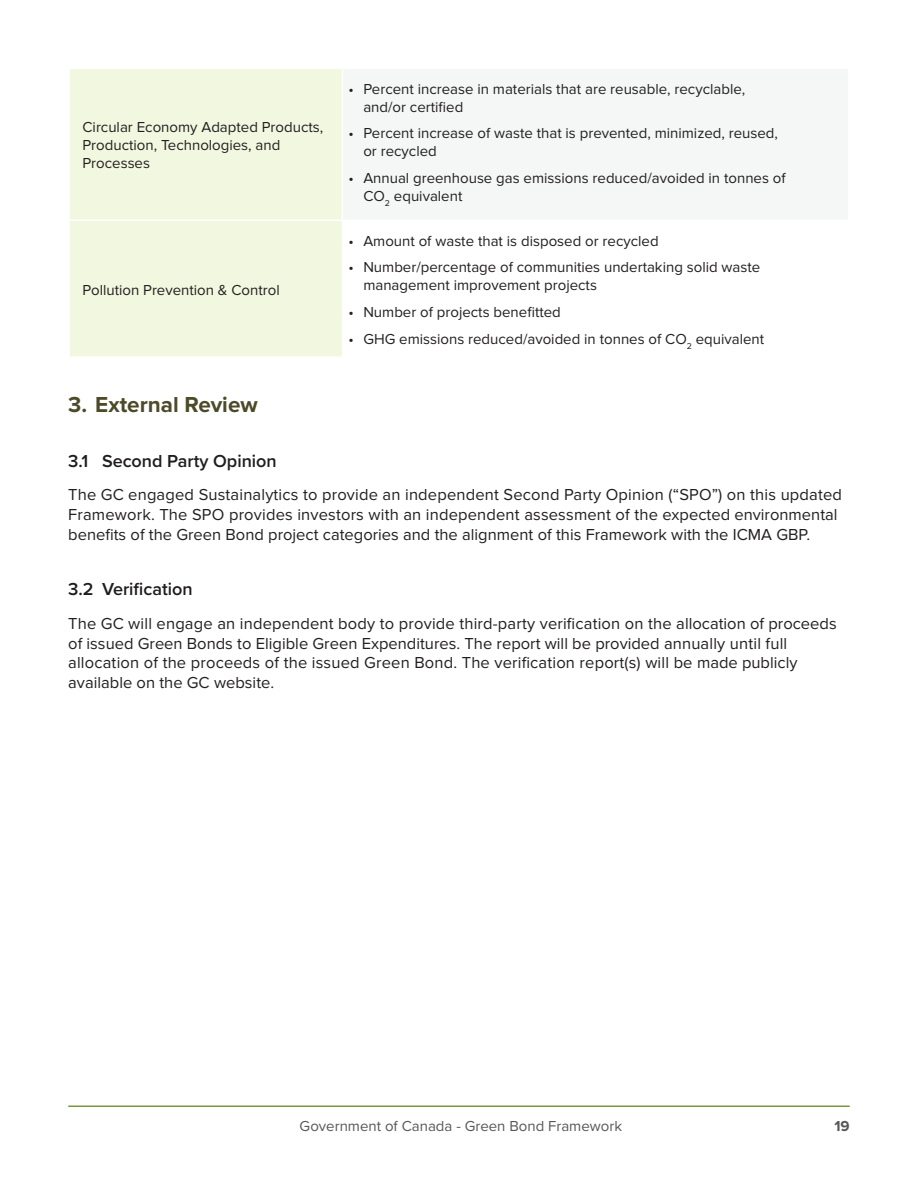
<style>
.page{position:relative;width:918px;height:1188px;background:#fff}
.page>*{position:absolute;margin:0;border:0;box-sizing:border-box;transform-origin:0 0}
.t1{font:700 22.5px "Proxima Nova";color:#4c4a29}
.t2{font:600 18px "Proxima Nova";color:#211d1f}
.t3{font:16.5px/19.8px "Proxima Nova";letter-spacing:.01em;color:#231f20}
.t4{font:15px/18px "Proxima Nova";color:#231f20}
.t5{font:15px "Proxima Nova";color:#57585a}
.t6{font:700 15px "Proxima Nova";color:#57585a}
</style>
<div class="page">
<hr style="left:68px;top:1106px;width:782px;height:1px;background:#7b963e">
<div style="left:70px;top:69px;width:272px;height:287px;background:#f2f7df"></div>
<div style="left:342px;top:68px;width:507px;height:152px;background:#f5f7f7"></div>
<hr style="left:68px;top:220px;width:274px;height:1px;background:#fff">
<hr style="left:342px;top:68px;width:508px;height:1px;background:#fff">
<hr style="left:342px;top:69px;width:1px;height:151px;background:#fff">
<hr style="left:848px;top:69px;width:2px;height:151px;background:#fff">
<p class="t4" style="left:82px;top:119px;width:242px">Circular Economy Adapted Products,<br>Production, Technologies, and<br>Processes</p>
<p class="t4" style="left:82px;top:281px;width:199px">Pollution Prevention &amp; Control</p>
<h1 class="t1" style="left:68px;top:391px;width:191px">3. External Review</h1>
<p class="t4" style="left:363px;top:80px;width:383px;text-indent:-15px">• Percent increase in materials that are reusable, recyclable, and/or certified</p>
<p class="t4" style="left:363px;top:125px;width:416px;text-indent:-15px">• Percent increase of waste that is prevented, minimized, reused, or recycled</p>
<p class="t4" style="left:363px;top:169px;width:424px;text-indent:-15px">• Annual greenhouse gas emissions reduced/avoided in tonnes of<br>CO<sub>2</sub> equivalent</p>
<p class="t4" style="left:348px;top:232px;width:312px">• Amount of waste that is disposed or recycled</p>
<p class="t4" style="left:363px;top:259px;width:399px;text-indent:-15px">• Number/percentage of communities undertaking solid waste management improvement projects</p>
<p class="t4" style="left:348px;top:303px;width:214px">• Number of projects benefitted</p>
<p class="t4" style="left:348px;top:330px;width:417px">• GHG emissions reduced/avoided in tonnes of CO<sub>2</sub> equivalent</p>
<p class="t2" style="left:68px;top:448px;width:210px">3.1 Second Party Opinion</p>
<p class="t3" style="left:68px;top:486px;width:775px">The GC engaged Sustainalytics to provide an independent Second Party Opinion (“SPO”) on this updated<br>Framework. The SPO provides investors with an independent assessment of the expected environmental benefits of the Green Bond project categories and the alignment of this Framework with the ICMA GBP.</p>
<p class="t2" style="left:68px;top:576px;width:126px">3.2 Verification</p>
<p class="t3" style="left:68px;top:614px;width:770px">The GC will engage an independent body to provide third-party verification on the allocation of proceeds of issued Green Bonds to Eligible Green Expenditures. The report will be provided annually until full allocation of the proceeds of the issued Green Bond. The verification report(s) will be made publicly available on the GC website.</p>
<p class="t5" style="left:300px;top:1117px;width:324px">Government of Canada - Green Bond Framework</p>
<p class="t6" style="left:834px;top:1117px;width:17px">19</p>
</div>
